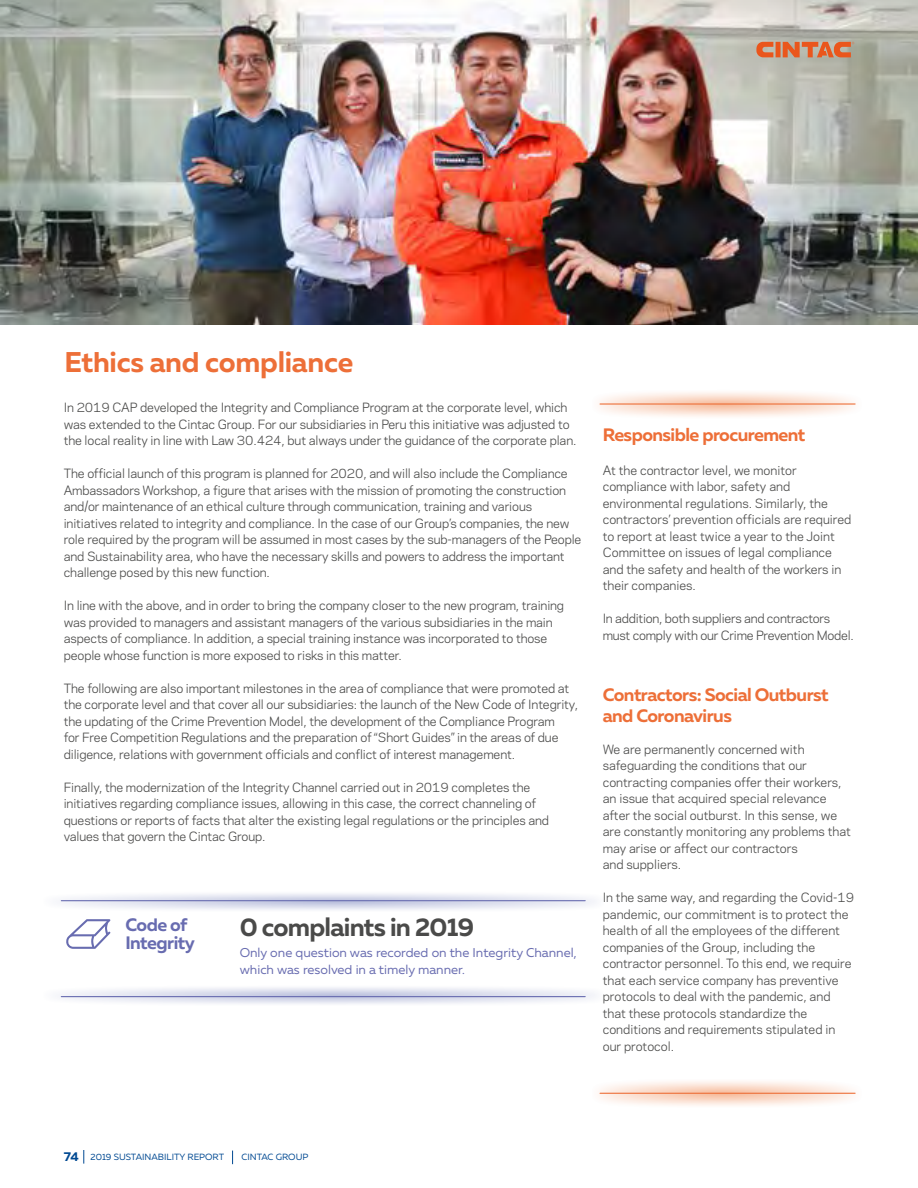
<style>
.page{position:relative;width:918px;height:1188px;background:#fff}
.page>*{position:absolute;margin:0;border:0;box-sizing:border-box;transform-origin:0 0}
.t1{font:700 28.5px "Muller";letter-spacing:-.01em;color:#ed6f38}
.t2{font:700 25.5px "Muller";letter-spacing:-.03em;color:#4a4a49}
.t3{font:700 18px/21px "Muller";letter-spacing:-.03em;color:#ed6f38}
.t4{font:700 18px/18px "Muller";letter-spacing:-.03em;color:#686cb0}
.t5{font:12.75px/16.5px "Muller";color:#686cb0}
.t6{font:12px/16.5px "Galaxie Polaris";letter-spacing:-.01em;color:#4a4a49}
.t7{font:9px "Muller";color:#004992}
.s1{font-weight:700;font-size:12.75px}
</style>
<div class="page">
<svg style="left:66px;top:919px;width:44px;height:30px"></svg>
<svg style="left:41px;top:889px;width:566px;height:24px"></svg>
<hr style="left:61px;top:900px;width:524px;height:1px;background:#686cb0">
<svg style="left:41px;top:983px;width:566px;height:24px"></svg>
<hr style="left:61px;top:996px;width:524px;height:1px;background:#686cb0">
<img style="left:0;top:0;width:918px;height:324px">
<svg style="left:589px;top:388px;width:276px;height:32px"></svg>
<hr style="left:600px;top:403px;width:255px;height:2px;background:#ed6f38">
<svg style="left:589px;top:1077px;width:276px;height:32px"></svg>
<hr style="left:600px;top:1093px;width:255px;height:1px;background:#ed6f38">
<svg style="left:84px;top:1150px;width:1px;height:14px"></svg>
<svg style="left:232px;top:1151px;width:1px;height:13px"></svg>
<svg style="left:756px;top:42px;width:98px;height:15px"></svg>
<h1 class="t1" style="left:64px;top:344px;width:290px">Ethics and compliance</h1>
<p class="t6" style="left:64px;top:399px;width:514px">In 2019 CAP developed the Integrity and Compliance Program at the corporate level, which was extended to the Cintac Group. For our subsidiaries in Peru this initiative was adjusted to the local reality in line with Law 30.424, but always under the guidance of the corporate plan.</p>
<p class="t6" style="left:64px;top:465px;width:519px">The official launch of this program is planned for 2020, and will also include the Compliance Ambassadors Workshop, a figure that arises with the mission of promoting the construction and/or maintenance of an ethical culture through communication, training and various initiatives related to integrity and compliance. In the case of our Group’s companies, the new role required by the program will be assumed in most cases by the sub-managers of the People and Sustainability area, who have the necessary skills and powers to address the important challenge posed by this new function.</p>
<p class="t6" style="left:64px;top:597px;width:502px">In line with the above, and in order to bring the company closer to the new program, training was provided to managers and assistant managers of the various subsidiaries in the main aspects of compliance. In addition, a special training instance was incorporated to those people whose function is more exposed to risks in this matter.</p>
<p class="t6" style="left:64px;top:679px;width:516px">The following are also important milestones in the area of compliance that were promoted at the corporate level and that cover all our subsidiaries: the launch of the New Code of Integrity, the updating of the Crime Prevention Model, the development of the Compliance Program<br>for Free Competition Regulations and the preparation of “Short Guides” in the areas of due diligence, relations with government officials and conflict of interest management.</p>
<p class="t6" style="left:64px;top:778px;width:487px">Finally, the modernization of the Integrity Channel carried out in 2019 completes the initiatives regarding compliance issues, allowing in this case, the correct channeling of questions or reports of facts that alter the existing legal regulations or the principles and values that govern the Cintac Group.</p>
<h3 class="t4" style="left:125px;top:915px;width:71px">Code of<br>Integrity</h3>
<h2 class="t2" style="left:240px;top:912px;width:236px">0 complaints in 2019</h2>
<p class="t5" style="left:240px;top:944px;width:338px">Only one question was recorded on the Integrity Channel, which was resolved in a timely manner.</p>
<h3 class="t3" style="left:603px;top:424px;width:204px">Responsible procurement</h3>
<p class="t6" style="left:603px;top:461px;width:250px">At the contractor level, we monitor compliance with labor, safety and environmental regulations. Similarly, the contractors’ prevention officials are required to report at least twice a year to the Joint Committee on issues of legal compliance and the safety and health of the workers in their companies.</p>
<p class="t6" style="left:603px;top:610px;width:253px">In addition, both suppliers and contractors must comply with our Crime Prevention Model.</p>
<h3 class="t3" style="left:603px;top:684px;width:228px">Contractors: Social Outburst and Coronavirus</h3>
<p class="t6" style="left:603px;top:740px;width:250px">We are permanently concerned with safeguarding the conditions that our contracting companies offer their workers, an issue that acquired special relevance after the social outburst. In this sense, we are constantly monitoring any problems that may arise or affect our contractors<br>and suppliers.</p>
<p class="t6" style="left:603px;top:889px;width:253px">In the same way, and regarding the Covid-19 pandemic, our commitment is to protect the health of all the employees of the different companies of the Group, including the contractor personnel. To this end, we require that each service company has preventive protocols to deal with the pandemic, and that these protocols standardize the conditions and requirements stipulated in our protocol.</p>
<p class="t7" style="left:64px;top:1151px;width:162px"><span class="s1">74</span> 2019 SUSTAINABILITY REPORT</p>
<p class="t7" style="left:242px;top:1151px;width:68px">CINTAC GROUP</p>
</div>
